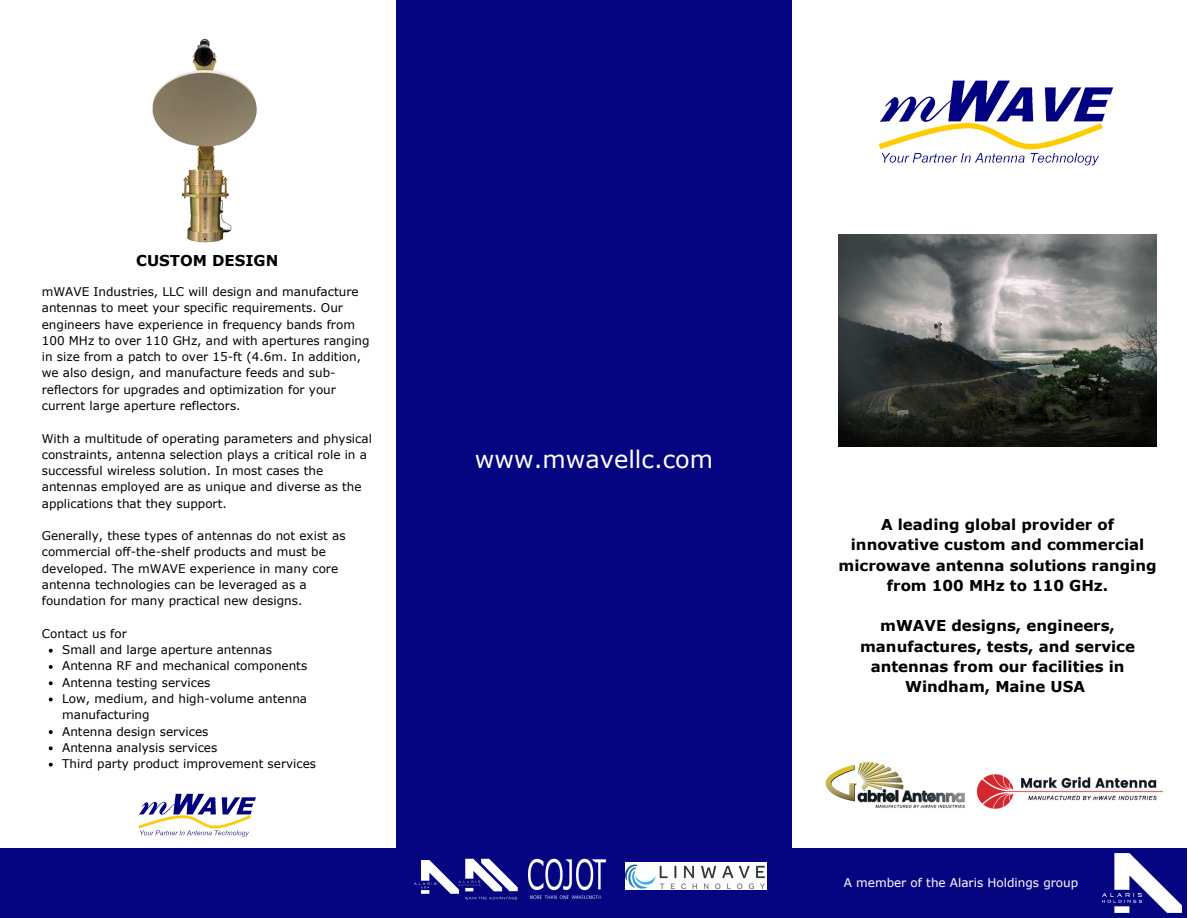
<style>
.page{position:relative;width:1188px;height:918px;background:#fff}
.page>*{position:absolute;margin:0;border:0;box-sizing:border-box;transform-origin:0 0}
.t1{font:24px "Verdana";color:#fff}
.t2{font:700 15px/20.2px "Verdana";color:#000;text-align:center}
.t3{font:12px/16.4px "Verdana";color:#000}
.t4{font:12px "Verdana";color:#fff}
</style>
<div class="page">
<img style="left:878px;top:80px;width:236px;height:86px">
<img style="left:838px;top:234px;width:319px;height:213px">
<div style="left:396px;top:0;width:396px;height:918px;background:#050581"></div>
<img style="left:152px;top:38px;width:105px;height:205px">
<img style="left:138px;top:793px;width:118px;height:44px">
<div style="left:0;top:848px;width:396px;height:70px;background:#050581"></div>
<div style="left:791px;top:848px;width:396px;height:70px;background:#050581"></div>
<img style="left:1102px;top:853px;width:80px;height:60px">
<img style="left:825px;top:762px;width:140px;height:46px">
<img style="left:976px;top:774px;width:187px;height:35px">
<svg style="left:49px;top:649px;width:4px;height:4px"></svg>
<svg style="left:49px;top:665px;width:4px;height:4px"></svg>
<svg style="left:49px;top:681px;width:4px;height:4px"></svg>
<svg style="left:49px;top:698px;width:4px;height:3px"></svg>
<svg style="left:49px;top:730px;width:4px;height:4px"></svg>
<svg style="left:49px;top:746px;width:4px;height:4px"></svg>
<svg style="left:49px;top:763px;width:4px;height:4px"></svg>
<img style="left:415px;top:860px;width:43px;height:34px">
<img style="left:625px;top:863px;width:142px;height:27px">
<img style="left:458px;top:858px;width:60px;height:42px">
<img style="left:529px;top:858px;width:78px;height:41px">
<p class="t2" style="left:136px;top:250px;width:144px">CUSTOM DESIGN</p>
<p class="t3" style="left:42px;top:283px;width:329px">mWAVE Industries, LLC will design and manufacture antennas to meet your specific requirements. Our engineers have experience in frequency bands from 100 MHz to over 110 GHz, and with apertures ranging in size from a patch to over 15-ft (4.6m. In addition, we also design, and manufacture feeds and sub&shy;reflectors for upgrades and optimization for your current large aperture reflectors.</p>
<p class="t3" style="left:42px;top:430px;width:332px">With a multitude of operating parameters and physical constraints, antenna selection plays a critical role in a successful wireless solution. In most cases the antennas employed are as unique and diverse as the applications that they support.</p>
<p class="t3" style="left:42px;top:527px;width:305px">Generally, these types of antennas do not exist as commercial off-the-shelf products and must be developed. The mWAVE experience in many core antenna technologies can be leveraged as a foundation for many practical new designs.</p>
<p class="t3" style="left:42px;top:625px;width:87px">Contact us for</p>
<p class="t3" style="left:62px;top:641px;width:211px">Small and large aperture antennas</p>
<p class="t3" style="left:62px;top:657px;width:247px">Antenna RF and mechanical components</p>
<p class="t3" style="left:62px;top:674px;width:150px">Antenna testing services</p>
<p class="t3" style="left:62px;top:690px;width:246px">Low, medium, and high-volume antenna manufacturing</p>
<p class="t3" style="left:62px;top:723px;width:148px">Antenna design services</p>
<p class="t3" style="left:62px;top:739px;width:157px">Antenna analysis services</p>
<p class="t3" style="left:62px;top:755px;width:255px">Third party product improvement services</p>
<p class="t1" style="left:475px;top:444px;width:240px">www.mwavellc.com</p>
<p class="t2" style="left:839px;top:514px;width:319px">A leading global provider of innovative custom and commercial microwave antenna solutions ranging from 100 MHz to 110 GHz.</p>
<p class="t2" style="left:860px;top:615px;width:276px">mWAVE designs, engineers, manufactures, tests, and service antennas from our facilities in<br>Windham, Maine USA</p>
<p class="t4" style="left:844px;top:875px;width:236px">A member of the Alaris Holdings group</p>
</div>
